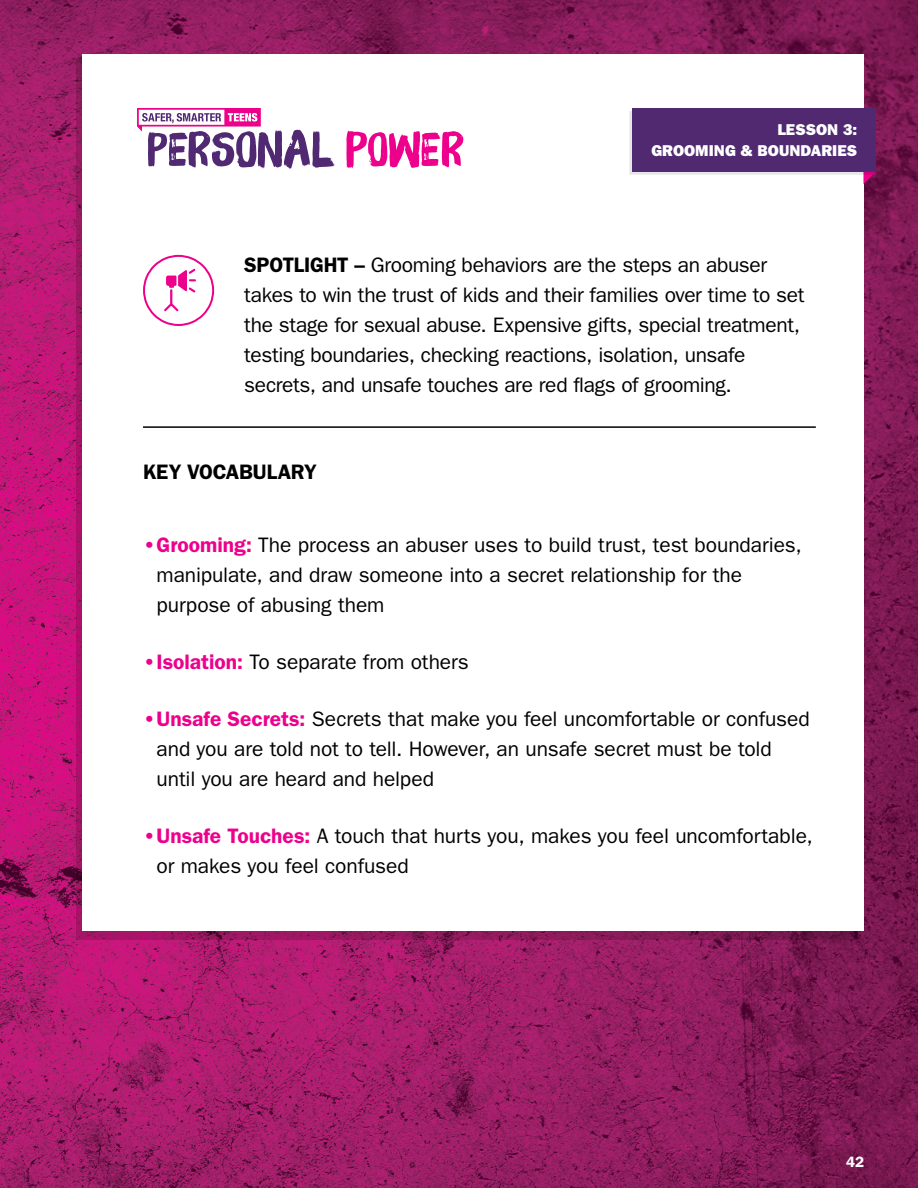
<style>
.page{position:relative;width:918px;height:1188px;background:#fff}
.page>*{position:absolute;margin:0;border:0;box-sizing:border-box;transform-origin:0 0}
.t1{font:21px/30px "ITC Franklin Gothic Std";letter-spacing:-.01em;color:#000}
.t2{font:600 21px "ITC Franklin Gothic Std";letter-spacing:-.01em;color:#000}
.t3{font:15.75px/21px "ITC Franklin Gothic Std Hvy";letter-spacing:.005em;color:#fff;text-align:right}
.t4{font:600 15px "ITC Franklin Gothic Std";color:#fff}
.s1{font-weight:600}
.s2{font-weight:600;color:#ec008c}
</style>
<div class="page">
<img style="left:0;top:0;width:918px;height:1188px">
<div style="left:82px;top:54px;width:782px;height:877px;background:#fff"></div>
<svg style="left:629px;top:111px;width:247px;height:73px"></svg>
<div style="left:632px;top:108px;width:244px;height:64px;background:#502971"></div>
<svg style="left:137px;top:108px;width:198px;height:61px"></svg>
<svg style="left:346px;top:131px;width:117px;height:37px"></svg>
<hr style="left:143px;top:426px;width:673px;height:2px;background:#000">
<svg style="left:143px;top:255px;width:71px;height:71px"></svg>
<p class="t3" style="left:651px;top:119px;width:207px">LESSON 3:<br>GROOMING &amp; BOUNDARIES</p>
<p class="t1" style="left:244px;top:250px;width:562px"><span class="s1">SPOTLIGHT –</span> Grooming behaviors are the steps an abuser takes to win the trust of kids and their families over time to set the stage for sexual abuse. Expensive gifts, special treatment, testing boundaries, checking reactions, isolation, unsafe secrets, and unsafe touches are red flags of grooming.</p>
<p class="t2" style="left:143px;top:459px;width:175px">KEY VOCABULARY</p>
<p class="t1" style="left:157px;top:530px;width:647px;text-indent:-14px"><span class="s2">•Grooming:</span> The process an abuser uses to build trust, test boundaries, manipulate, and draw someone into a secret relationship for the purpose of abusing them</p>
<p class="t1" style="left:143px;top:647px;width:327px"><span class="s2">•Isolation:</span> To separate from others</p>
<p class="t1" style="left:157px;top:704px;width:655px;text-indent:-14px"><span class="s2">•Unsafe Secrets:</span> Secrets that make you feel uncomfortable or confused and you are told not to tell. However, an unsafe secret must be told until you are heard and helped</p>
<p class="t1" style="left:157px;top:821px;width:658px;text-indent:-14px"><span class="s2">•Unsafe Touches:</span> A touch that hurts you, makes you feel uncomfortable, or makes you feel confused</p>
<p class="t4" style="left:846px;top:1153px;width:19px">42</p>
</div>
